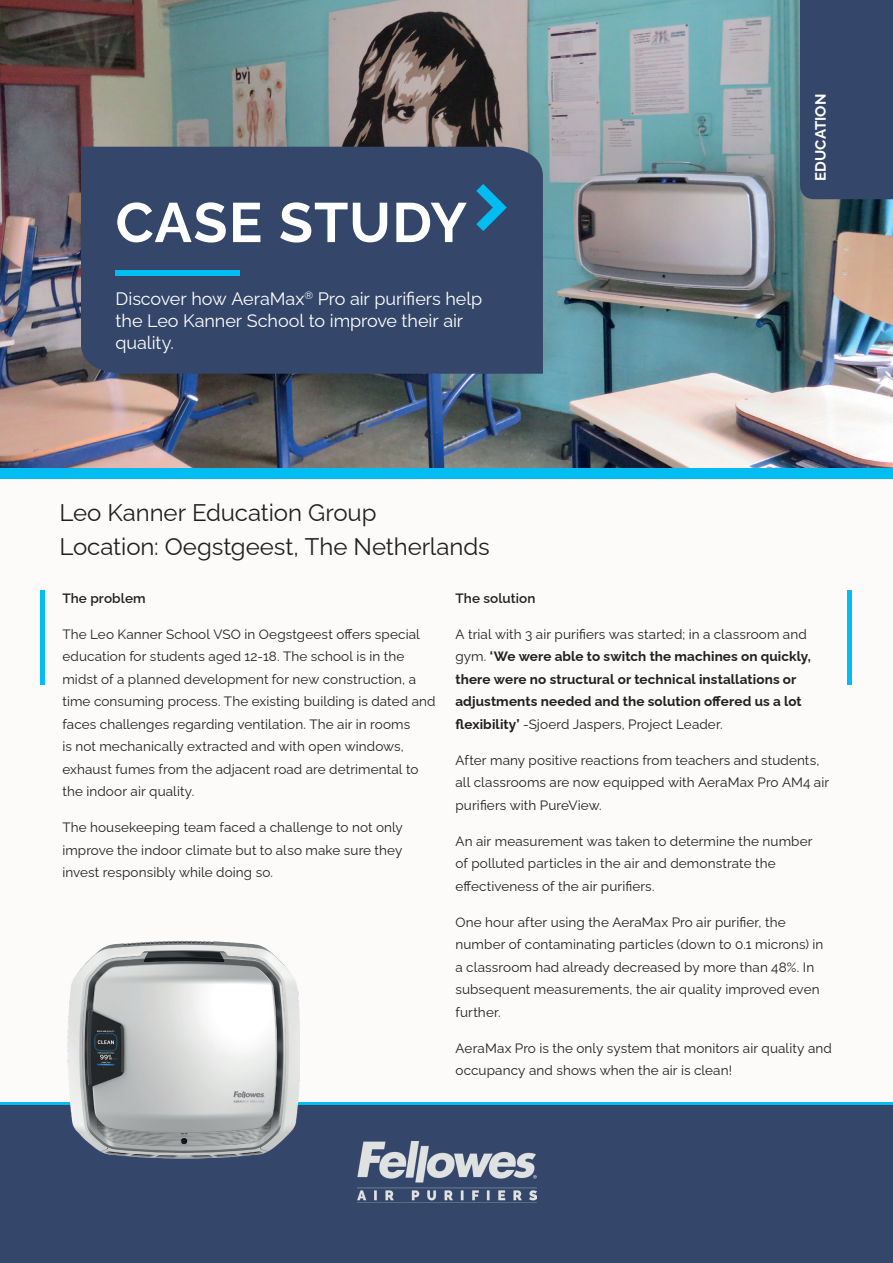
<style>
.page{position:relative;width:893px;height:1263px;background:#fff}
.page>*{position:absolute;margin:0;border:0;box-sizing:border-box;transform-origin:0 0}
.t1{font:700 55.5px "Raleway";letter-spacing:.02em;color:#fff}
.t2{font:24px/34.5px "Raleway";letter-spacing:-.005em;color:#231f20}
.t3{font:18px/21.6px "Raleway";letter-spacing:-.005em;color:#fff}
.t4{font:700 15px "Raleway";letter-spacing:.01em;color:#fff}
.t5{font:13.5px/22.5px "Raleway";letter-spacing:.01em;color:#231f20}
.t6{font:700 13.5px/22.5px "Raleway";letter-spacing:.01em;color:#231f20}
.t7{font:600 13.5px "Raleway";letter-spacing:.01em;color:#231f20}
.s1{font-weight:400}
</style>
<div class="page">
<img style="left:0;top:0;width:893px;height:468px">
<div style="left:81px;top:147px;width:462px;height:227px;background:#344669"></div>
<div style="left:0;top:1103px;width:893px;height:160px;background:#344669"></div>
<div style="left:0;top:479px;width:893px;height:624px;background:#fcfbf9"></div>
<div style="left:0;top:468px;width:893px;height:11px;background:#01bdf2"></div>
<hr style="left:0;top:1102px;width:893px;height:3px;background:#01bdf2">
<div style="left:800px;top:0;width:93px;height:199px;background:#344669"></div>
<svg style="left:476px;top:184px;width:31px;height:47px"></svg>
<div style="left:116px;top:271px;width:124px;height:5px;background:#01bdf2"></div>
<img style="left:67px;top:940px;width:233px;height:219px">
<div style="left:40px;top:590px;width:5px;height:94px;background:#01bdf2"></div>
<div style="left:847px;top:590px;width:5px;height:94px;background:#01bdf2"></div>
<img style="left:358px;top:1141px;width:179px;height:60px">
<h1 class="t1" style="left:116px;top:178px;width:353px">CASE STUDY</h1>
<h3 class="t3" style="left:116px;top:286px;width:368px">Discover how AeraMax<sup>®</sup> Pro air purifiers help the Leo Kanner School to improve their air quality.</h3>
<h2 class="t2" style="left:60px;top:492px;width:432px">Leo Kanner Education Group<br>Location: Oegstgeest, The Netherlands</h2>
<p class="t4" style="left:808px;top:181px;width:89px;rotate:-90deg">EDUCATION</p>
<p class="t7" style="left:62px;top:587px;width:85px">The problem</p>
<p class="t5" style="left:62px;top:621px;width:375px">The Leo Kanner School VSO in Oegstgeest offers special education for students aged 12-18. The school is in the midst of a planned development for new construction, a time consuming process. The existing building is dated and faces challenges regarding ventilation. The air in rooms<br>is not mechanically extracted and with open windows, exhaust fumes from the adjacent road are detrimental to the indoor air quality.</p>
<p class="t5" style="left:62px;top:815px;width:342px;text-align:justify">The housekeeping team faced a challenge to not only improve the indoor climate but to also make sure they invest responsibly while doing so.</p>
<p class="t7" style="left:455px;top:587px;width:82px">The solution</p>
<p class="t6" style="left:455px;top:621px;width:357px"><span class="s1">A trial with 3 air purifiers was started; in a classroom and gym.</span> ‘We were able to switch the machines on quickly, there were no structural or technical installations or adjustments needed and the solution offered us a lot flexibility’ <span class="s1">-Sjoerd Jaspers, Project Leader.</span></p>
<p class="t5" style="left:455px;top:747px;width:375px">After many positive reactions from teachers and students, all classrooms are now equipped with AeraMax Pro AM4 air purifiers with PureView.</p>
<p class="t5" style="left:455px;top:828px;width:359px">An air measurement was taken to determine the number of polluted particles in the air and demonstrate the effectiveness of the air purifiers.</p>
<p class="t5" style="left:455px;top:909px;width:369px">One hour after using the AeraMax Pro air purifier, the number of contaminating particles (down to 0.1 microns) in a classroom had already decreased by more than 48%. In subsequent measurements, the air quality improved even further.</p>
<p class="t5" style="left:455px;top:1035px;width:378px">AeraMax Pro is the only system that monitors air quality and occupancy and shows when the air is clean!</p>
</div>
